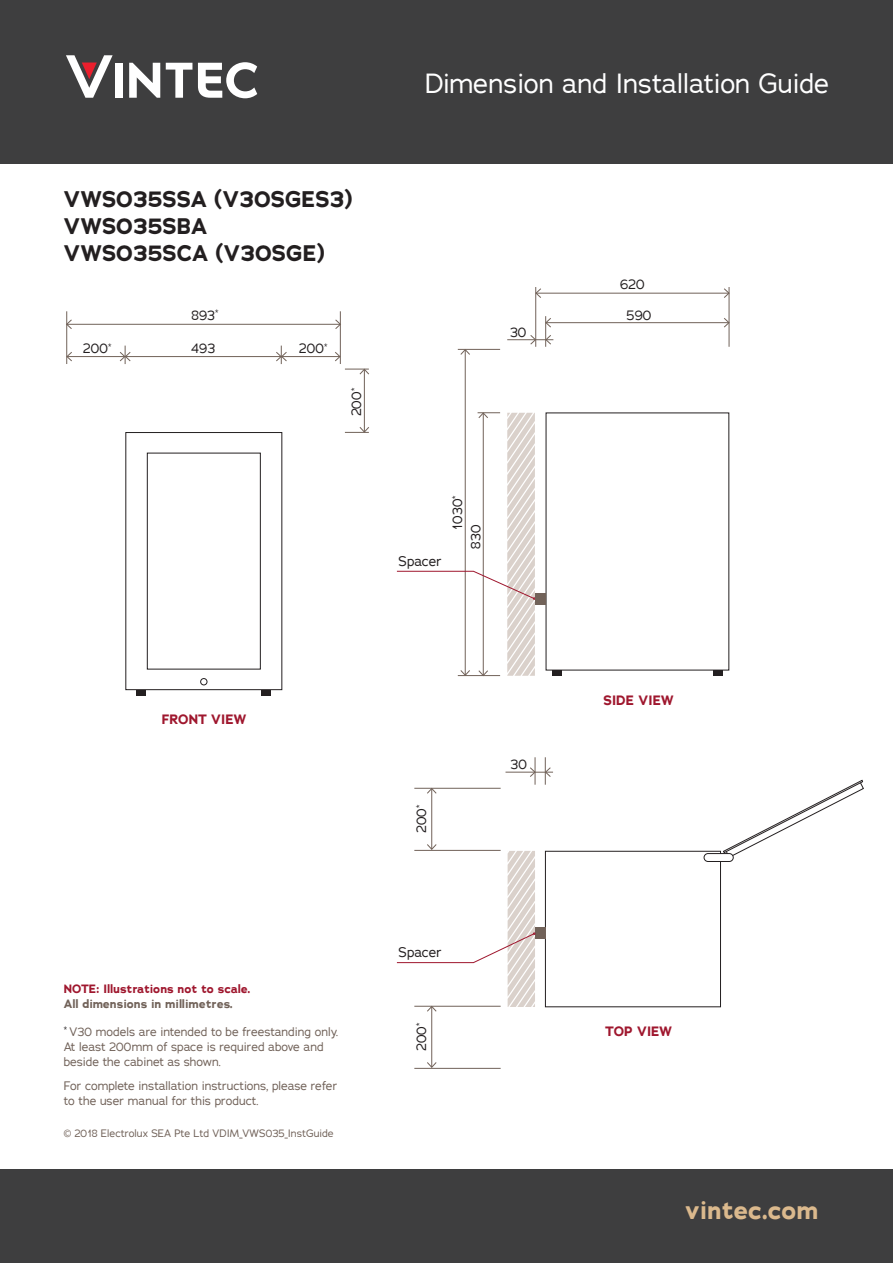
<style>
.page{position:relative;width:893px;height:1263px;background:#fff}
.page>*{position:absolute;margin:0;border:0;box-sizing:border-box;transform-origin:0 0}
.t1{font:27px "Adrianna";color:#fff}
.t2{font:700 25.5px "Adrianna";color:#dbb98d}
.t3{font:700 22.5px/27px "Adrianna";color:#231f20}
.t4{font:13.65px "Adrianna";color:#231f20}
.t5{font:13.5px/18.3px "Adrianna";color:#231f20}
.t6{font:700 13.5px "Adrianna";color:#9f172e}
.t7{font:12px/15px "Adrianna";color:#716259}
.t8{font:700 12px "Adrianna";color:#9f172e}
.t9{font:700 12px "Adrianna";color:#716259}
.t10{font:10.5px "Adrianna";color:#716259}
.t11{font:7.8px "Adrianna";color:#231f20}
</style>
<div class="page">
<div style="left:0;top:0;width:893px;height:164px;background:#3e3e3f"></div>
<div style="left:0;top:1169px;width:893px;height:94px;background:#3e3e3f"></div>
<div style="left:545px;top:851px;width:176px;height:156px;border:1px solid #231f20"></div>
<svg style="left:723px;top:779px;width:141px;height:77px"></svg>
<div style="left:125px;top:432px;width:157px;height:258px;border:1px solid #231f20"></div>
<div style="left:261px;top:690px;width:10px;height:5px;background:#231f20"></div>
<div style="left:714px;top:670px;width:9px;height:6px;background:#231f20"></div>
<div style="left:535px;top:927px;width:10px;height:12px;background:#716259"></div>
<div style="left:147px;top:453px;width:114px;height:216px;border:1px solid #231f20"></div>
<div style="left:136px;top:690px;width:10px;height:5px;background:#231f20"></div>
<div style="left:552px;top:670px;width:9px;height:6px;background:#231f20"></div>
<div style="left:200px;top:678px;width:7px;height:7px;border:1px solid #231f20;border-radius:50%"></div>
<div style="left:704px;top:853px;width:29px;height:8px;background:#fff;border-radius:4px"></div>
<div style="left:704px;top:853px;width:30px;height:9px;border:1px solid #231f20;border-radius:4px"></div>
<hr style="left:535px;top:287px;width:1px;height:60px;background:#716259">
<hr style="left:545px;top:316px;width:1px;height:31px;background:#716259">
<hr style="left:729px;top:287px;width:1px;height:60px;background:#716259">
<hr style="left:458px;top:349px;width:42px;height:1px;background:#716259">
<hr style="left:536px;top:293px;width:193px;height:1px;background:#716259">
<svg style="left:535px;top:288px;width:6px;height:10px"></svg>
<svg style="left:724px;top:288px;width:5px;height:10px"></svg>
<hr style="left:465px;top:350px;width:1px;height:325px;background:#716259">
<svg style="left:460px;top:349px;width:10px;height:6px"></svg>
<hr style="left:546px;top:322px;width:183px;height:1px;background:#716259">
<svg style="left:545px;top:318px;width:6px;height:10px"></svg>
<svg style="left:724px;top:318px;width:5px;height:10px"></svg>
<svg style="left:507px;top:335px;width:46px;height:10px"></svg>
<hr style="left:67px;top:324px;width:273px;height:1px;background:#716259">
<svg style="left:67px;top:319px;width:5px;height:10px"></svg>
<svg style="left:335px;top:319px;width:5px;height:10px"></svg>
<hr style="left:126px;top:356px;width:155px;height:1px;background:#716259">
<hr style="left:67px;top:356px;width:58px;height:1px;background:#716259">
<svg style="left:67px;top:352px;width:5px;height:9px"></svg>
<svg style="left:120px;top:346px;width:11px;height:18px"></svg>
<hr style="left:282px;top:356px;width:58px;height:1px;background:#716259">
<svg style="left:276px;top:346px;width:11px;height:18px"></svg>
<svg style="left:335px;top:352px;width:5px;height:9px"></svg>
<hr style="left:364px;top:369px;width:1px;height:63px;background:#716259">
<svg style="left:345px;top:369px;width:24px;height:6px"></svg>
<svg style="left:345px;top:427px;width:24px;height:6px"></svg>
<hr style="left:340px;top:311px;width:1px;height:53px;background:#716259">
<hr style="left:66px;top:311px;width:1px;height:53px;background:#716259">
<hr style="left:431px;top:788px;width:1px;height:61px;background:#716259">
<svg style="left:427px;top:789px;width:10px;height:5px"></svg>
<hr style="left:431px;top:1006px;width:1px;height:61px;background:#716259">
<svg style="left:427px;top:1062px;width:10px;height:6px"></svg>
<hr style="left:505px;top:772px;width:30px;height:1px;background:#716259">
<svg style="left:530px;top:757px;width:23px;height:28px"></svg>
<hr style="left:414px;top:788px;width:87px;height:1px;background:#716259">
<hr style="left:414px;top:1068px;width:87px;height:1px;background:#716259">
<svg style="left:396px;top:844px;width:139px;height:168px"></svg>
<svg style="left:396px;top:412px;width:139px;height:264px"></svg>
<div style="left:535px;top:593px;width:10px;height:12px;background:#716259"></div>
<div style="left:115px;top:63px;width:8px;height:35px;background:#fff"></div>
<svg style="left:166px;top:63px;width:26px;height:35px"></svg>
<svg style="left:129px;top:63px;width:31px;height:35px"></svg>
<svg style="left:198px;top:62px;width:59px;height:36px"></svg>
<svg style="left:66px;top:55px;width:47px;height:43px"></svg>
<h1 class="t1" style="left:425px;top:66px;width:406px">Dimension and Installation Guide</h1>
<h3 class="t3" style="left:64px;top:186px;width:290px">VWS035SSA (V30SGES3)<br>VWS035SBA<br>VWS035SCA (V30SGE)</h3>
<p class="t5" style="left:192px;top:305px;width:28px">893<sup>*</sup></p>
<p class="t11" style="left:108px;top:341px;width:5px">*</p>
<p class="t5" style="left:299px;top:339px;width:30px">200<sup>*</sup></p>
<p class="t5" style="left:83px;top:339px;width:27px">200</p>
<p class="t5" style="left:191px;top:339px;width:25px">493</p>
<p class="t5" style="left:347px;top:416px;width:30px;rotate:-90deg">200<sup>*</sup></p>
<p class="t5" style="left:510px;top:323px;width:18px">30</p>
<p class="t4" style="left:399px;top:552px;width:45px">Spacer</p>
<p class="t5" style="left:448px;top:548px;width:55px;text-indent:19px;rotate:-90deg">1030<sup>*<br></sup>830</p>
<p class="t5" style="left:620px;top:275px;width:26px">620</p>
<p class="t5" style="left:627px;top:305px;width:26px">590</p>
<p class="t6" style="left:162px;top:711px;width:86px">FRONT VIEW</p>
<p class="t8" style="left:64px;top:981px;width:188px">NOTE: Illustrations not to scale.</p>
<p class="t9" style="left:64px;top:996px;width:171px">All dimensions in millimetres.</p>
<p class="t7" style="left:64px;top:1024px;width:276px"><sup>*</sup> V30 models are intended to be freestanding only.<br>At least 200mm of space is required above and beside the cabinet as shown.</p>
<p class="t7" style="left:64px;top:1078px;width:275px">For complete installation instructions, please refer to the user manual for this product.</p>
<p class="t10" style="left:64px;top:1127px;width:271px">© 2018 Electrolux SEA Pte Ltd VDIM_VWS035_InstGuide</p>
<p class="t5" style="left:412px;top:833px;width:30px;rotate:-90deg">200<sup>*</sup></p>
<p class="t4" style="left:399px;top:943px;width:45px">Spacer</p>
<p class="t5" style="left:511px;top:755px;width:18px">30</p>
<p class="t6" style="left:603px;top:691px;width:72px">SIDE VIEW</p>
<p class="t5" style="left:412px;top:1051px;width:30px;rotate:-90deg">200<sup>*</sup></p>
<p class="t6" style="left:605px;top:1022px;width:69px">TOP VIEW</p>
<h2 class="t2" style="left:685px;top:1193px;width:135px">vintec.com</h2>
</div>
